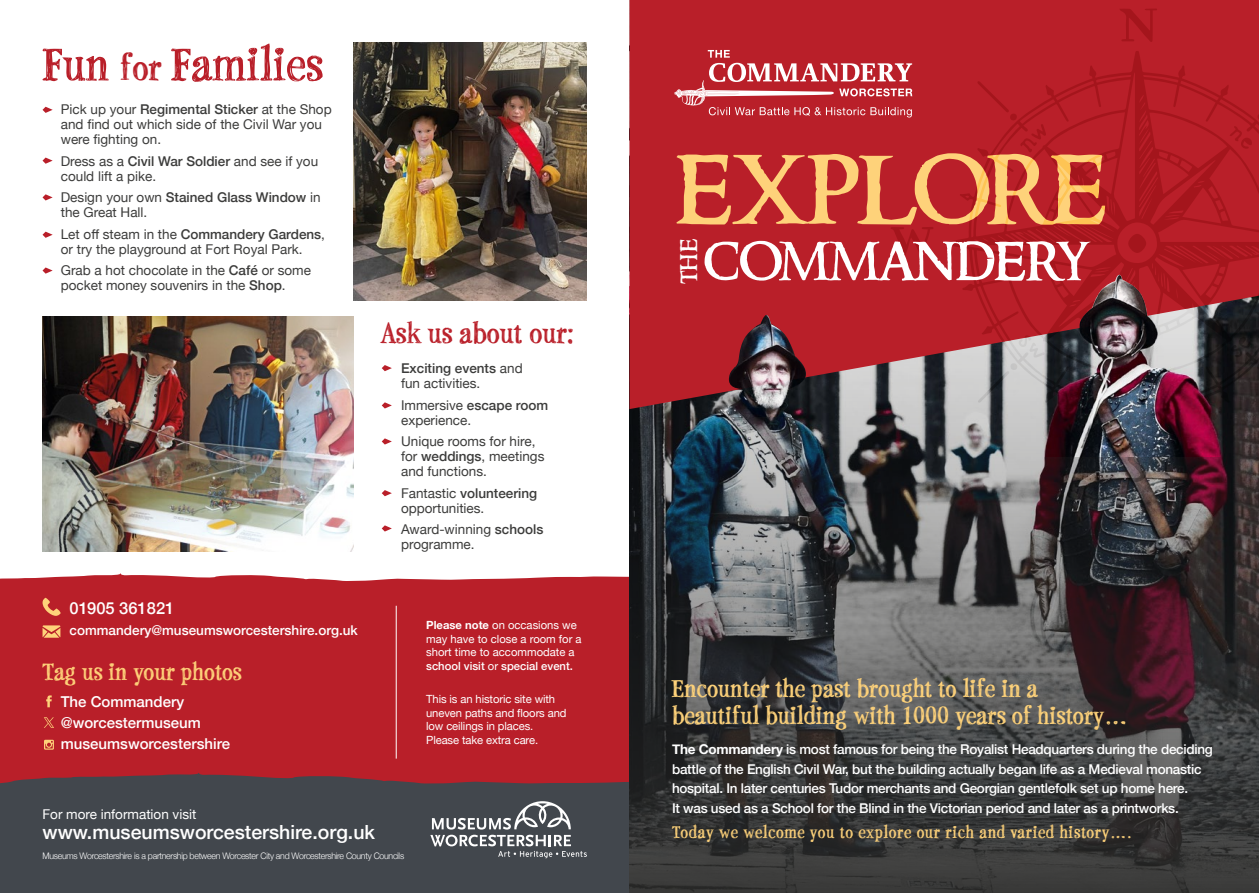
<style>
.page{position:relative;width:1259px;height:893px;background:#fff}
.page>*{position:absolute;margin:0;border:0;box-sizing:border-box;transform-origin:0 0}
.t1{font:500 111.75px "Ringbearer";letter-spacing:-.02em;color:#fed27a}
.t2{font:500 62.55px "Ringbearer";letter-spacing:-.05em;color:#fff}
.t3{font:700 51px "P22 Stanyan";color:#b91f29}
.t4{font:700 31.5px "P22 Stanyan";color:#b91f29}
.t5{font:700 27px/27px "P22 Stanyan";color:#fed27a}
.t6{font:500 26.55px "Ringbearer";color:#fff}
.t7{font:700 26.25px "P22 Stanyan";color:#fed27a}
.t8{font:500 19.5px "Helvetica Neue";color:#fff}
.t9{font:700 18.75px "P22 Stanyan";letter-spacing:.03em;color:#fed27a}
.t10{font:500 16.5px "Helvetica Neue";color:#fff}
.t11{font:500 15px/21px "Helvetica Neue";color:#fff}
.t12{font:13.5px/15px "Helvetica Neue";color:#3c3c3b}
.t13{font:500 13.5px/19.5px "Helvetica Neue";letter-spacing:-.02em;color:#fff}
.t14{font:500 13.5px "Helvetica Neue";color:#fff}
.t15{font:13.5px "Helvetica Neue";color:#fff}
.t16{font:11.25px/13.5px "Helvetica Neue";letter-spacing:-.01em;color:#fff}
.t17{font:300 9px "Helvetica Neue";letter-spacing:-.03em;color:#fff}
.s1{font-size:39.3px}
.s2{font-weight:500}
.s3{font-weight:700}
</style>
<div class="page">
<div style="left:0;top:573px;width:629px;height:194px;background:#b91f29"></div>
<svg style="left:0;top:767px;width:629px;height:126px;background:#4e4249"></svg>
<img style="left:629px;top:409px;width:630px;height:484px">
<div style="left:629px;top:0;width:630px;height:409px;background:#b91f29"></div>
<svg style="left:674px;top:50px;width:238px;height:68px;background:#c74c54"></svg>
<svg style="left:944px;top:51px;width:315px;height:385px;background:#ac2a32"></svg>
<svg style="left:1119px;top:8px;width:38px;height:34px"></svg>
<svg style="left:890px;top:227px;width:43px;height:29px"></svg>
<svg style="left:1125px;top:456px;width:21px;height:26px"></svg>
<svg style="left:977px;top:81px;width:32px;height:32px"></svg>
<svg style="left:977px;top:371px;width:32px;height:32px"></svg>
<div style="left:1010px;top:114px;width:7px;height:7px;background:#a4151c;border-radius:50%"></div>
<svg style="left:1257px;top:363px;width:2px;height:7px"></svg>
<div style="left:1010px;top:363px;width:7px;height:7px;background:#c5c5c5;border-radius:50%"></div>
<svg style="left:1229px;top:114px;width:30px;height:35px"></svg>
<svg style="left:1020px;top:124px;width:26px;height:29px"></svg>
<svg style="left:1230px;top:337px;width:21px;height:21px"></svg>
<svg style="left:1018px;top:335px;width:26px;height:23px"></svg>
<svg style="left:1128px;top:234px;width:18px;height:19px"></svg>
<img style="left:706px;top:315px;width:100px;height:102px">
<img style="left:1044px;top:275px;width:177px;height:181px">
<svg style="left:430px;top:801px;width:157px;height:57px;background:#686c70"></svg>
<svg style="left:46px;top:695px;width:6px;height:12px"></svg>
<svg style="left:44px;top:740px;width:10px;height:10px"></svg>
<img style="left:43px;top:316px;width:310px;height:235px">
<img style="left:353px;top:43px;width:234px;height:258px">
<svg style="left:43px;top:107px;width:10px;height:6px"></svg>
<svg style="left:43px;top:158px;width:10px;height:6px"></svg>
<svg style="left:43px;top:194px;width:10px;height:6px"></svg>
<svg style="left:43px;top:232px;width:10px;height:6px"></svg>
<svg style="left:43px;top:267px;width:10px;height:7px"></svg>
<svg style="left:39px;top:597px;width:22px;height:19px"></svg>
<svg style="left:43px;top:625px;width:17px;height:13px"></svg>
<hr style="left:396px;top:606px;width:1px;height:153px;background:#fff">
<svg style="left:382px;top:365px;width:10px;height:6px"></svg>
<svg style="left:382px;top:402px;width:10px;height:6px"></svg>
<svg style="left:382px;top:438px;width:10px;height:7px"></svg>
<svg style="left:382px;top:490px;width:10px;height:6px"></svg>
<svg style="left:382px;top:525px;width:10px;height:7px"></svg>
<svg style="left:44px;top:717px;width:10px;height:11px"></svg>
<h3 class="t3" style="left:43px;top:33px;width:282px">Fun <span class="s1">for</span> Families</h3>
<p class="t12" style="left:61px;top:103px;width:272px">Pick up your <span class="s2">Regimental Sticker</span> at the Shop and find out which side of the Civil War you were fighting on.</p>
<p class="t12" style="left:61px;top:154px;width:259px">Dress as a <span class="s2">Civil War Soldier</span> and see if you could lift a pike.</p>
<p class="t12" style="left:61px;top:191px;width:261px">Design your own <span class="s2">Stained Glass Window</span> in the Great Hall.</p>
<p class="t12" style="left:61px;top:227px;width:266px">Let off steam in the <span class="s2">Commandery Gardens</span>, or try the playground at Fort Royal Park.</p>
<p class="t12" style="left:61px;top:263px;width:252px">Grab a hot chocolate in the <span class="s2">Café</span> or some pocket money souvenirs in the <span class="s2">Shop</span>.</p>
<p class="t10" style="left:70px;top:595px;width:106px">01905 361821</p>
<p class="t14" style="left:70px;top:619px;width:290px">commandery@museumsworcestershire.org.uk</p>
<h3 class="t7" style="left:43px;top:655px;width:201px">Tag us in your photos</h3>
<p class="t11" style="left:61px;top:690px;width:171px">The Commandery @worcestermuseum museumsworcestershire</p>
<h3 class="t4" style="left:382px;top:313px;width:194px">Ask us about our:</h3>
<p class="t12" style="left:401px;top:362px;width:123px"><span class="s2">Exciting events</span> and fun activities.</p>
<p class="t12" style="left:401px;top:398px;width:149px">Immersive <span class="s2">escape room </span>experience.</p>
<p class="t12" style="left:401px;top:435px;width:145px">Unique rooms for hire, for <span class="s2">weddings</span>, meetings and functions.</p>
<p class="t12" style="left:401px;top:486px;width:138px">Fantastic <span class="s2">volunteering </span>opportunities.</p>
<p class="t12" style="left:401px;top:522px;width:144px">Award-winning <span class="s2">schools </span>programme.</p>
<p class="t16" style="left:426px;top:619px;width:157px"><span class="s3">Please note</span> on occasions we may have to close a room for a short time to accommodate a <span class="s2">school visit</span> or <span class="s2">special event.</span></p>
<p class="t16" style="left:426px;top:693px;width:142px">This is an historic site with uneven paths and floors and low ceilings in places.<br>Please take extra care.</p>
<p class="t15" style="left:43px;top:805px;width:155px">For more information visit</p>
<h3 class="t8" style="left:43px;top:816px;width:334px">www.museumsworcestershire.org.uk</h3>
<p class="t17" style="left:43px;top:848px;width:363px">Museums Worcestershire is a partnership between Worcester City and Worcestershire County Councils</p>
<h1 class="t1" style="left:672px;top:108px;width:433px">EXPLORE</h1>
<h2 class="t2" style="left:701px;top:216px;width:387px">COMMANDERY</h2>
<h3 class="t6" style="left:669px;top:284px;width:47px;rotate:-90deg">THE</h3>
<h3 class="t5" style="left:672px;top:674px;width:458px">Encounter the past brought to life in a beautiful building with 1000 years of history…</h3>
<p class="t13" style="left:672px;top:738px;width:542px"><span class="s3">The Commandery</span> is most famous for being the Royalist Headquarters during the deciding battle of the English Civil War, but the building actually began life as a Medieval monastic hospital. In later centuries Tudor merchants and Georgian gentlefolk set up home here.<br>It was used as a School for the Blind in the Victorian period and later as a printworks.</p>
<h3 class="t9" style="left:672px;top:821px;width:461px">Today we welcome you to explore our rich and varied history….</h3>
</div>
